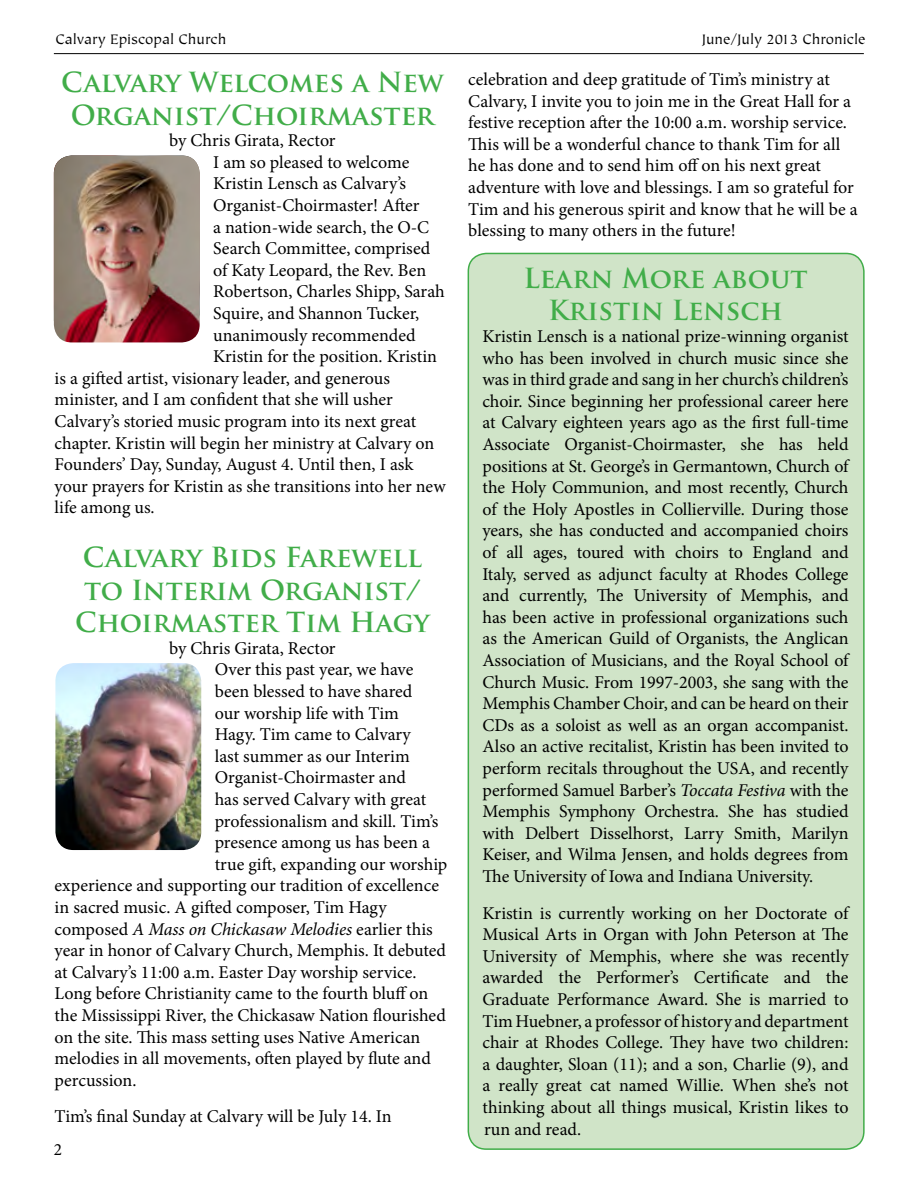
<style>
.page{position:relative;width:918px;height:1188px;background:#fff}
.page>*{position:absolute;margin:0;border:0;box-sizing:border-box;transform-origin:0 0}
.t1{font:700 27px/32.4px "Trajan Pro";color:#41ad49;text-align:center}
.t2{font:18px/21.6px "Minion Pro";letter-spacing:-.005em;color:#000;text-align:justify}
.t3{font:italic 18px "Minion Pro";letter-spacing:-.01em;color:#000}
.t4{font:17.25px "Minion Pro";color:#000}
.t5{font:15.45px "Tiepolo";color:#000}
.s1{font-style:normal}
.s2{font-style:italic}
</style>
<div class="page">
<hr style="left:54px;top:53px;width:810px;height:1px;background:#000">
<img style="left:54px;top:156px;width:146px;height:186px">
<img style="left:55px;top:663px;width:146px;height:187px">
<div style="left:468px;top:253px;width:396px;height:896px;background:#d0e4c8;border-radius:18px"></div>
<div style="left:468px;top:253px;width:397px;height:897px;border:2px solid #41ad49;border-radius:18px"></div>
<p class="t5" style="left:55px;top:31px;width:172px">Calvary Episcopal Church</p>
<p class="t5" style="left:702px;top:31px;width:165px">June/July 2013 Chronicle</p>
<p class="t1" style="left:61px;top:67px;width:384px">Calvary Welcomes a New<br>Organist/Choirmaster</p>
<p class="t2" style="left:169px;top:130px;width:168px">by Chris Girata, Rector</p>
<p class="t2" style="left:213px;top:151px;width:198px">I am so pleased to welcome</p>
<p class="t2" style="left:213px;top:173px;width:195px">Kristin Lensch as Calvary’s</p>
<p class="t2" style="left:213px;top:195px;width:208px">Organist-Choirmaster! After</p>
<p class="t2" style="left:213px;top:216px;width:218px">a nation-wide search, the O-C</p>
<p class="t2" style="left:213px;top:238px;width:219px">Search Committee, comprised</p>
<p class="t2" style="left:213px;top:259px;width:215px">of Katy Leopard, the Rev. Ben</p>
<p class="t2" style="left:213px;top:281px;width:233px">Robertson, Charles Shipp, Sarah</p>
<p class="t2" style="left:213px;top:303px;width:208px">Squire, and Shannon Tucker,</p>
<p class="t2" style="left:213px;top:324px;width:204px">unanimously recommended</p>
<p class="t2" style="left:213px;top:346px;width:225px">Kristin for the position. Kristin</p>
<p class="t2" style="left:55px;top:367px;width:337px">is a gifted artist, visionary leader, and generous</p>
<p class="t2" style="left:55px;top:389px;width:340px">minister, and I am confident that she will usher</p>
<p class="t2" style="left:55px;top:411px;width:363px">Calvary’s storied music program into its next great</p>
<p class="t2" style="left:55px;top:432px;width:381px">chapter. Kristin will begin her ministry at Calvary on</p>
<p class="t2" style="left:55px;top:454px;width:360px">Founders’ Day, Sunday, August 4. Until then, I ask</p>
<p class="t2" style="left:55px;top:475px;width:393px">your prayers for Kristin as she transitions into her new</p>
<p class="t2" style="left:55px;top:497px;width:102px">life among us.</p>
<p class="t1" style="left:75px;top:542px;width:356px">Calvary Bids Farewell to Interim Organist/<br>Choirmaster Tim Hagy</p>
<p class="t2" style="left:169px;top:637px;width:168px">by Chris Girata, Rector</p>
<p class="t2" style="left:215px;top:659px;width:200px">Over this past year, we have</p>
<p class="t2" style="left:215px;top:681px;width:199px">been blessed to have shared</p>
<p class="t2" style="left:215px;top:702px;width:186px">our worship life with Tim</p>
<p class="t2" style="left:215px;top:724px;width:198px">Hagy. Tim came to Calvary</p>
<p class="t2" style="left:215px;top:745px;width:197px">last summer as our Interim</p>
<p class="t2" style="left:215px;top:767px;width:193px">Organist-Choirmaster and</p>
<p class="t2" style="left:215px;top:789px;width:213px">has served Calvary with great</p>
<p class="t2" style="left:215px;top:810px;width:225px">professionalism and skill. Tim’s</p>
<p class="t2" style="left:215px;top:832px;width:217px">presence among us has been a</p>
<p class="t2" style="left:215px;top:853px;width:234px">true gift, expanding our worship</p>
<p class="t2" style="left:55px;top:875px;width:386px">experience and supporting our tradition of excellence</p>
<p class="t2" style="left:55px;top:897px;width:334px">in sacred music. A gifted composer, Tim Hagy</p>
<p class="t3" style="left:55px;top:917px;width:380px"><span class="s1">composed</span> A Mass on Chickasaw Melodies <span class="s1">earlier this</span></p>
<p class="t2" style="left:55px;top:940px;width:393px">year in honor of Calvary Church, Memphis. It debuted</p>
<p class="t2" style="left:55px;top:961px;width:363px">at Calvary’s 11:00 a.m. Easter Day worship service.</p>
<p class="t2" style="left:55px;top:983px;width:375px">Long before Christianity came to the fourth bluff on</p>
<p class="t2" style="left:55px;top:1005px;width:393px">the Mississippi River, the Chickasaw Nation flourished</p>
<p class="t2" style="left:55px;top:1026px;width:367px">on the site. This mass setting uses Native American</p>
<p class="t2" style="left:55px;top:1048px;width:378px">melodies in all movements, often played by flute and</p>
<p class="t2" style="left:55px;top:1069px;width:83px">percussion.</p>
<p class="t2" style="left:55px;top:1106px;width:338px">Tim’s final Sunday at Calvary will be July 14. In</p>
<p class="t4" style="left:54px;top:1138px;width:10px">2</p>
<p class="t2" style="left:468px;top:69px;width:391px;text-align:left">celebration and deep gratitude of Tim’s ministry at Calvary, I invite you to join me in the Great Hall for a festive reception after the 10:00 a.m. worship service.<br>This will be a wonderful chance to thank Tim for all he has done and to send him off on his next great adventure with love and blessings. I am so grateful for Tim and his generous spirit and know that he will be a blessing to many others in the future!</p>
<p class="t1" style="left:523px;top:262px;width:286px">Learn More about<br>Kristin Lensch</p>
<p class="t2" style="left:483px;top:326px;width:369px">Kristin Lensch is a national prize-winning organist who has been involved in church music since she was in third grade and sang in her church’s children’s choir. Since beginning her professional career here at Calvary eighteen years ago as the first full-time Associate Organist-Choirmaster, she has held positions at St. George’s in Germantown, Church of the Holy Communion, and most recently, Church of the Holy Apostles in Collierville. During those years, she has conducted and accompanied choirs of all ages, toured with choirs to England and Italy, served as adjunct faculty at Rhodes College and currently, The University of Memphis, and has been active in professional organizations such as the American Guild of Organists, the Anglican Association of Musicians, and the Royal School of Church Music. From 1997-2003, she sang with the Memphis Chamber Choir, and can be heard on their CDs as a soloist as well as an organ accompanist.<br>Also an active recitalist, Kristin has been invited to perform recitals throughout the USA, and recently performed Samuel Barber’s <span class="s2">Toccata Festiva</span> with the Memphis Symphony Orchestra. She has studied with Delbert Disselhorst, Larry Smith, Marilyn Keiser, and Wilma Jensen, and holds degrees from The University of Iowa and Indiana University.</p>
<p class="t2" style="left:483px;top:902px;width:369px">Kristin is currently working on her Doctorate of Musical Arts in Organ with John Peterson at The University of Memphis, where she was recently awarded the Performer’s Certificate and the Graduate Performance Award. She is married to Tim Huebner, a professor of history and department chair at Rhodes College. They have two children: a daughter, Sloan (11); and a son, Charlie (9), and a really great cat named Willie. When she’s not thinking about all things musical, Kristin likes to run and read.</p>
</div>
